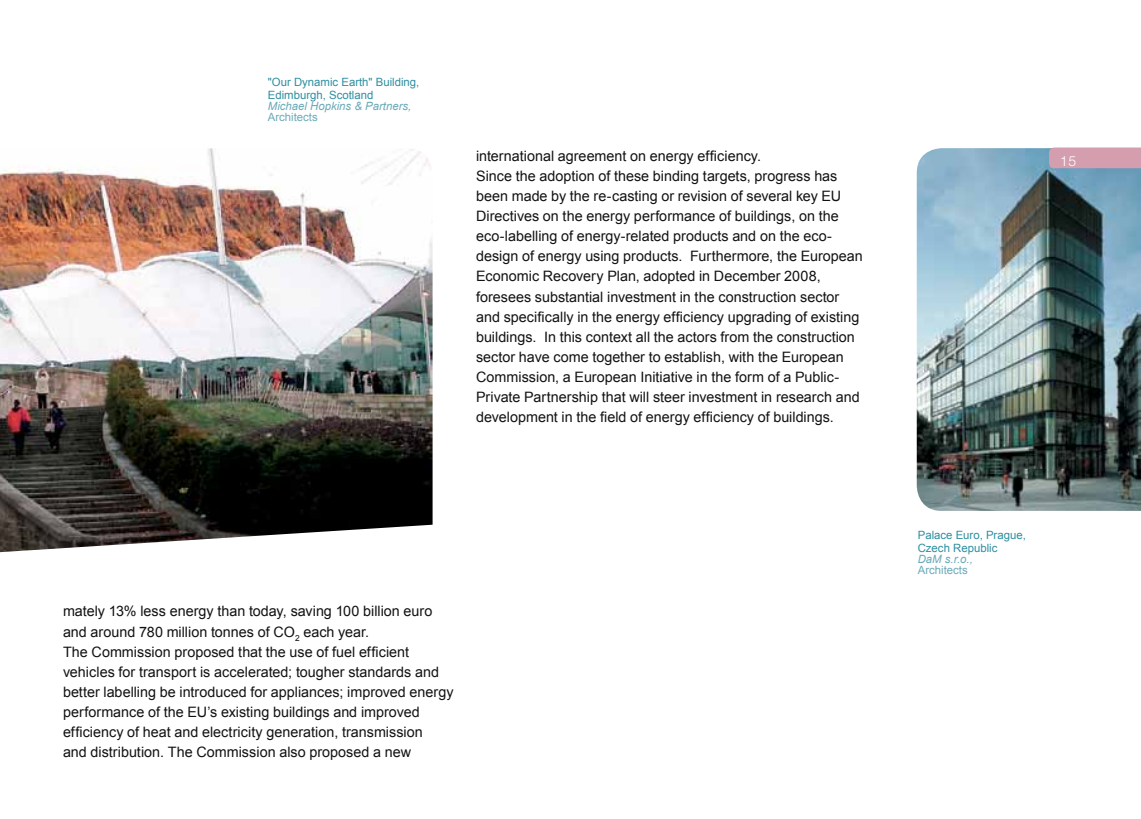
<style>
.page{position:relative;width:1141px;height:819px;background:#fff}
.page>*{position:absolute;margin:0;border:0;box-sizing:border-box;transform-origin:0 0}
.t1{font:14.35px/20.1px "Arial";color:#121212}
.t2{font:300 14px "Helvetica Neue";color:#fff}
.t3{font:11.38px/12.2px "Arial";color:#2d8ea1}
.t4{font:italic 11.38px "Arial";color:#6baab8}
.t5{font:11.38px "Arial";color:#6baab8}
</style>
<div class="page">
<img style="left:0;top:148px;width:433px;height:331px">
<svg style="left:0;top:479px;width:917px;height:74px"></svg>
<img style="left:917px;top:148px;width:224px;height:363px">
<div style="left:1049px;top:148px;width:92px;height:20px;background:#d49eaf"></div>
<p class="t3" style="left:268px;top:76px;width:153px">"Our Dynamic Earth" Building,<br>Edimburgh, Scotland</p>
<p class="t4" style="left:268px;top:100px;width:145px">Michael Hopkins &amp; Partners,</p>
<p class="t5" style="left:268px;top:111px;width:51px">Architects</p>
<p class="t1" style="left:476px;top:145px;width:388px">international agreement on energy efficiency.<br>Since the adoption of these binding targets, progress has been made by the re-casting or revision of several key EU Directives on the energy performance of buildings, on the eco-labelling of energy-related products and on the eco&shy;design of energy using products. Furthermore, the European Economic Recovery Plan, adopted in December 2008, foresees substantial investment in the construction sector and specifically in the energy efficiency upgrading of existing buildings. In this context all the actors from the construction sector have come together to establish, with the European Commission, a European Initiative in the form of a Public-Private Partnership that will steer investment in research and development in the field of energy efficiency of buildings.</p>
<p class="t1" style="left:63px;top:601px;width:392px">mately 13% less energy than today, saving 100 billion euro and around 780 million tonnes of CO<sub>2</sub> each year.<br>The Commission proposed that the use of fuel efficient vehicles for transport is accelerated; tougher standards and better labelling be introduced for appliances; improved energy performance of the EU’s existing buildings and improved efficiency of heat and electricity generation, transmission<br>and distribution. The Commission also proposed a new</p>
<p class="t2" style="left:1060px;top:152px;width:17px">15</p>
<p class="t3" style="left:918px;top:529px;width:110px">Palace Euro, Prague,<br>Czech Republic</p>
<p class="t4" style="left:918px;top:552px;width:57px">DaM s.r.o.,</p>
<p class="t5" style="left:918px;top:564px;width:51px">Architects</p>
</div>
